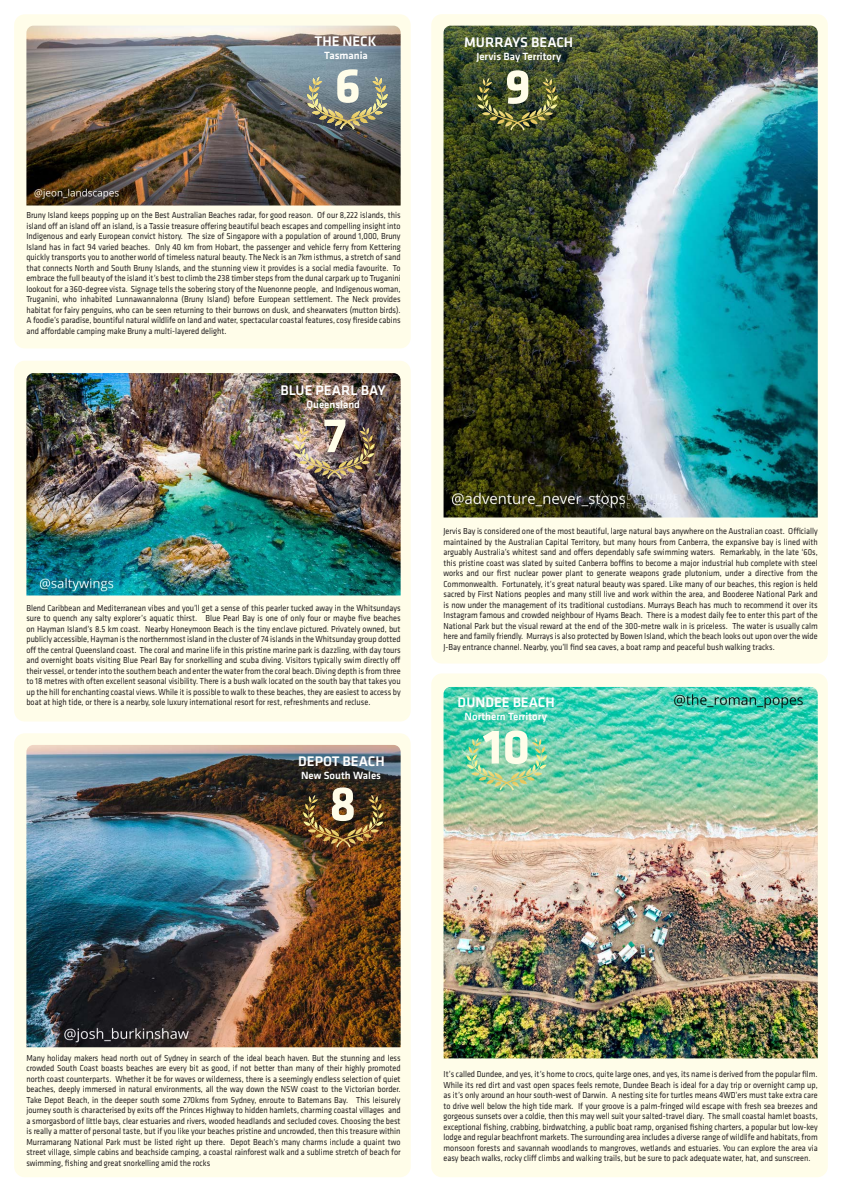
<style>
.page{position:relative;width:842px;height:1191px;background:#fff}
.page>*{position:absolute;margin:0;border:0;box-sizing:border-box;transform-origin:0 0}
.t1{font:700 50.4px "Klavika";color:#fffde9}
.t2{font:500 14.4px "Klavika";color:#fff}
.t3{font:500 10.8px "Klavika";color:#fff}
.t4{font:9px/10.5px "Klavika";color:#231f20;text-align:justify;scale:.9 1}
</style>
<div class="page">
<div style="left:14px;top:14px;width:397px;height:334px;background:#fffde9;border-radius:11px"></div>
<img style="left:26px;top:26px;width:375px;height:179px">
<svg style="left:305px;top:77px;width:84px;height:52px;background:#82887c"></svg>
<div style="left:14px;top:361px;width:397px;height:360px;background:#fffde9;border-radius:11px"></div>
<img style="left:26px;top:373px;width:375px;height:222px">
<img style="left:293px;top:426px;width:83px;height:53px">
<div style="left:14px;top:733px;width:397px;height:444px;background:#fffde9;border-radius:11px"></div>
<img style="left:26px;top:745px;width:375px;height:302px">
<img style="left:301px;top:794px;width:84px;height:53px">
<div style="left:431px;top:14px;width:397px;height:649px;background:#fffde9;border-radius:11px"></div>
<img style="left:444px;top:26px;width:374px;height:491px">
<img style="left:476px;top:78px;width:83px;height:52px">
<div style="left:431px;top:673px;width:397px;height:504px;background:#fffde9;border-radius:11px"></div>
<img style="left:444px;top:687px;width:374px;height:371px">
<img style="left:465px;top:738px;width:83px;height:52px">
<p class="t2" style="left:315px;top:33px;width:63px">THE NECK</p>
<p class="t3" style="left:324px;top:50px;width:45px">Tasmania</p>
<p class="t1" style="left:335px;top:58px;width:28px">6</p>
<p class="t2" style="left:464px;top:34px;width:111px">MURRAYS BEACH</p>
<p class="t3" style="left:476px;top:51px;width:86px">Jervis Bay Territory</p>
<p class="t1" style="left:505px;top:59px;width:27px">9</p>
<p class="t4" style="left:26px;top:210px;width:417px">Bruny Island keeps popping up on the Best Australian Beaches radar, for good reason. Of our 8,222 islands, this island off an island off an island, is a Tassie treasure offering beautiful beach escapes and compelling insight into Indigenous and early European convict history. The size of Singapore with a population of around 1,000, Bruny Island has in fact 94 varied beaches. Only 40 km from Hobart, the passenger and vehicle ferry from Kettering quickly transports you to another world of timeless natural beauty. The Neck is an 7km isthmus, a stretch of sand that connects North and South Bruny Islands, and the stunning view it provides is a social media favourite. To embrace the full beauty of the island it’s best to climb the 238 timber steps from the dunal carpark up to Truganini lookout for a 360-degree vista. Signage tells the sobering story of the Nuenonne people, and Indigenous woman, Truganini, who inhabited Lunnawannalonna (Bruny Island) before European settlement. The Neck provides habitat for fairy penguins, who can be seen returning to their burrows on dusk, and shearwaters (mutton birds).<br>A foodie’s paradise, bountiful natural wildlife on land and water, spectacular coastal features, cosy fireside cabins and affordable camping make Bruny a multi-layered delight.</p>
<p class="t2" style="left:280px;top:382px;width:107px">BLUE PEARL BAY</p>
<p class="t3" style="left:306px;top:399px;width:55px">Queensland</p>
<p class="t1" style="left:323px;top:408px;width:25px">7</p>
<p class="t4" style="left:26px;top:602px;width:417px">Blend Caribbean and Mediterranean vibes and you’ll get a sense of this pearler tucked away in the Whitsundays sure to quench any salty explorer’s aquatic thirst. Blue Pearl Bay is one of only four or maybe five beaches on Hayman Island’s 8.5 km coast. Nearby Honeymoon Beach is the tiny enclave pictured. Privately owned, but publicly accessible, Hayman is the northernmost island in the cluster of 74 islands in the Whitsunday group dotted off the central Queensland coast. The coral and marine life in this pristine marine park is dazzling, with day tours and overnight boats visiting Blue Pearl Bay for snorkelling and scuba diving. Visitors typically swim directly off their vessel, or tender into the southern beach and enter the water from the coral beach. Diving depth is from three to 18 metres with often excellent seasonal visibility. There is a bush walk located on the south bay that takes you up the hill for enchanting coastal views. While it is possible to walk to these beaches, they are easiest to access by boat at high tide, or there is a nearby, sole luxury international resort for rest, refreshments and recluse.</p>
<p class="t2" style="left:298px;top:753px;width:88px">DEPOT BEACH</p>
<p class="t3" style="left:301px;top:770px;width:81px">New South Wales</p>
<p class="t1" style="left:329px;top:776px;width:28px">8</p>
<p class="t4" style="left:444px;top:526px;width:417px">Jervis Bay is considered one of the most beautiful, large natural bays anywhere on the Australian coast. Officially maintained by the Australian Capital Territory, but many hours from Canberra, the expansive bay is lined with arguably Australia’s whitest sand and offers dependably safe swimming waters. Remarkably, in the late ‘60s, this pristine coast was slated by suited Canberra boffins to become a major industrial hub complete with steel works and our first nuclear power plant to generate weapons grade plutonium, under a directive from the Commonwealth. Fortunately, it’s great natural beauty was spared. Like many of our beaches, this region is held sacred by First Nations peoples and many still live and work within the area, and Booderee National Park and is now under the management of its traditional custodians. Murrays Beach has much to recommend it over its Instagram famous and crowded neighbour of Hyams Beach. There is a modest daily fee to enter this part of the National Park but the visual reward at the end of the 300-metre walk in is priceless. The water is usually calm here and family friendly. Murrays is also protected by Bowen Island, which the beach looks out upon over the wide J-Bay entrance channel. Nearby, you’ll find sea caves, a boat ramp and peaceful bush walking tracks.</p>
<p class="t2" style="left:458px;top:694px;width:99px">DUNDEE BEACH</p>
<p class="t3" style="left:465px;top:711px;width:84px">Northern Territory</p>
<p class="t1" style="left:483px;top:719px;width:49px">10</p>
<p class="t4" style="left:26px;top:1052px;width:417px">Many holiday makers head north out of Sydney in search of the ideal beach haven. But the stunning and less crowded South Coast boasts beaches are every bit as good, if not better than many of their highly promoted north coast counterparts. Whether it be for waves or wilderness, there is a seemingly endless selection of quiet beaches, deeply immersed in natural environments, all the way down the NSW coast to the Victorian border.<br>Take Depot Beach, in the deeper south some 270kms from Sydney, enroute to Batemans Bay. This leisurely journey south is characterised by exits off the Princes Highway to hidden hamlets, charming coastal villages and a smorgasbord of little bays, clear estuaries and rivers, wooded headlands and secluded coves. Choosing the best is really a matter of personal taste, but if you like your beaches pristine and uncrowded, then this treasure within Murramarang National Park must be listed right up there. Depot Beach’s many charms include a quaint two street village, simple cabins and beachside camping, a coastal rainforest walk and a sublime stretch of beach for swimming, fishing and great snorkelling amid the rocks</p>
<p class="t4" style="left:444px;top:1069px;width:417px">It’s called Dundee, and yes, it’s home to crocs, quite large ones, and yes, its name is derived from the popular film.<br>While its red dirt and vast open spaces feels remote, Dundee Beach is ideal for a day trip or overnight camp up, as it’s only around an hour south-west of Darwin. A nesting site for turtles means 4WD’ers must take extra care to drive well below the high tide mark. If your groove is a palm-fringed wild escape with fresh sea breezes and gorgeous sunsets over a coldie, then this may well suit your salted-travel diary. The small coastal hamlet boasts, exceptional fishing, crabbing, birdwatching, a public boat ramp, organised fishing charters, a popular but low-key lodge and regular beachfront markets. The surrounding area includes a diverse range of wildlife and habitats, from monsoon forests and savannah woodlands to mangroves, wetlands and estuaries. You can explore the area via easy beach walks, rocky cliff climbs and walking trails, but be sure to pack adequate water, hat, and sunscreen.</p>
</div>
